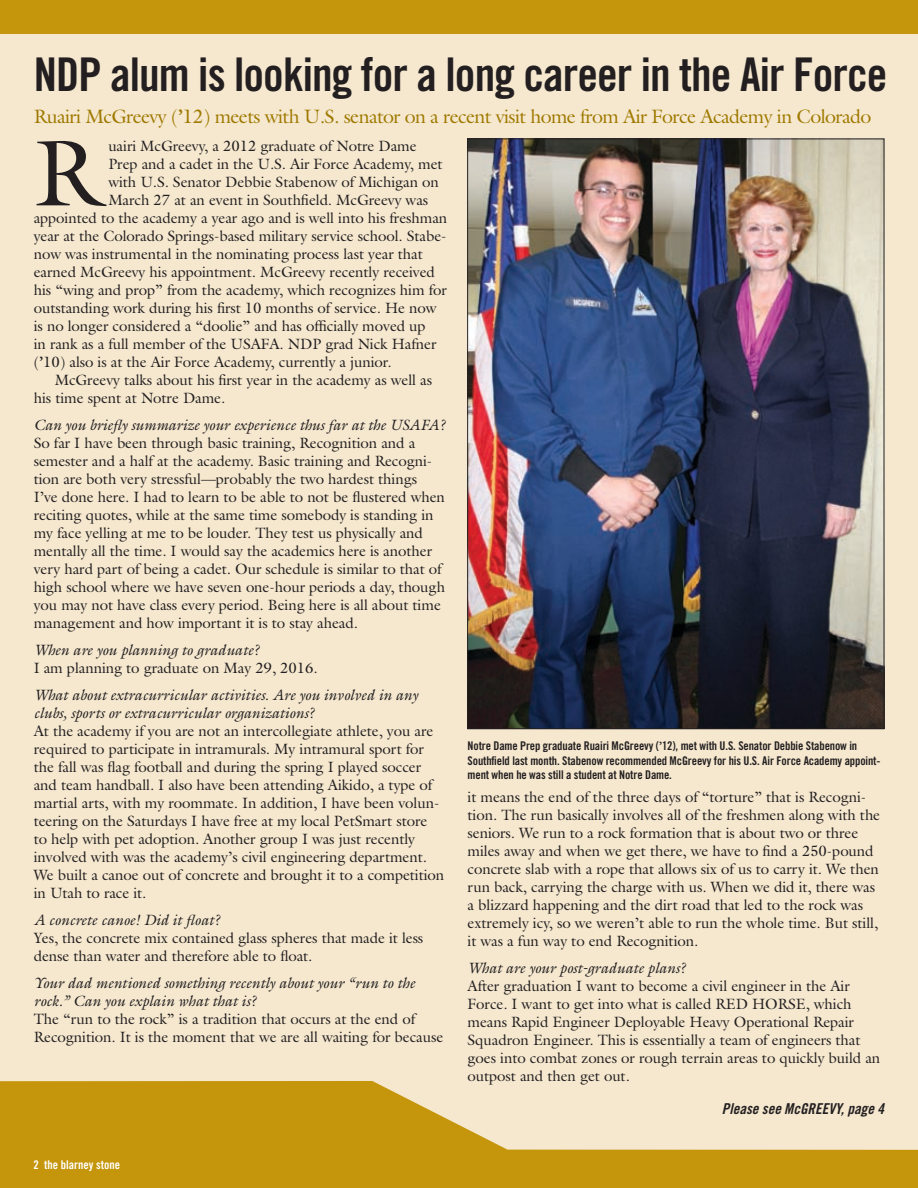
<style>
.page{position:relative;width:918px;height:1188px;background:#fff}
.page>*{position:absolute;margin:0;border:0;box-sizing:border-box;transform-origin:0 0}
.t1{font:94.35px "Galliard";color:#231f20}
.t2{font:46.5px "Trade Gothic Bold Cond Twenty";letter-spacing:-.02em;color:#231f20}
.t3{font:19.5px "Galliard";letter-spacing:-.03em;color:#9f7900}
.t4{font:15px/18px "Galliard";letter-spacing:-.005em;color:#231f20}
.t5{font:italic 15px/18px "Galliard";letter-spacing:-.005em;color:#231f20}
.t6{font:15px "Trade Gothic Bold Cond Twenty Obl";color:#231f20}
.t7{font:12px/14.4px "Trade Gothic Bold Cond Twenty";letter-spacing:-.01em;color:#231f20}
.t8{font:12px "Trade Gothic Bold Cond Twenty";color:#fff}
.s1{font-family:"Adobe Garamond Pro";font-weight:700}
</style>
<div class="page">
<div style="left:0;top:17px;width:918px;height:1156px;background:#f5e8cf"></div>
<svg style="left:0;top:1081px;width:918px;height:107px;fill:#c5960b"></svg>
<div style="left:0;top:0;width:918px;height:34px;background:#c5960b"></div>
<img style="left:469px;top:141px;width:413px;height:586px">
<h2 class="t2" style="left:34px;top:47px;width:855px">NDP alum is looking for a long career in the Air Force</h2>
<h3 class="t3" style="left:34px;top:104px;width:839px">Ruairi McGreevy (<span class="s1">’</span>12) meets with U.S. senator on a recent visit home from Air Force Academy in Colorado</h3>
<h1 class="t1" style="left:34px;top:113px;width:68px">R</h1>
<p class="t4" style="left:108px;top:137px;width:310px">uairi McGreevy, a 2012 graduate of Notre Dame</p>
<p class="t4" style="left:108px;top:155px;width:336px">Prep and a cadet in the U.S. Air Force Academy, met</p>
<p class="t4" style="left:108px;top:173px;width:332px">with U.S. Senator Debbie Stabenow of Michigan on</p>
<p class="t4" style="left:108px;top:191px;width:321px">March 27 at an event in Southfield. McGreevy was</p>
<p class="t4" style="left:34px;top:209px;width:415px">appointed to the academy a year ago and is well into his freshman</p>
<p class="t4" style="left:34px;top:227px;width:414px">year at the Colorado Springs-based military service school. Stabe-</p>
<p class="t4" style="left:34px;top:245px;width:391px">now was instrumental in the nominating process last year that</p>
<p class="t4" style="left:34px;top:263px;width:403px">earned McGreevy his appointment. McGreevy recently received</p>
<p class="t4" style="left:34px;top:281px;width:415px">his “wing and prop” from the academy, which recognizes him for</p>
<p class="t4" style="left:34px;top:299px;width:404px">outstanding work during his first 10 months of service. He now</p>
<p class="t4" style="left:34px;top:317px;width:393px">is no longer considered a “doolie” and has officially moved up</p>
<p class="t4" style="left:34px;top:335px;width:404px">in rank as a full member of the USAFA. NDP grad Nick Hafner</p>
<p class="t4" style="left:34px;top:353px;width:359px">(<span class="s1">’</span>10) also is at the Air Force Academy, currently a junior.</p>
<p class="t4" style="left:55px;top:371px;width:379px">McGreevy talks about his first year in the academy as well as</p>
<p class="t4" style="left:34px;top:389px;width:193px">his time spent at Notre Dame.</p>
<p class="t5" style="left:34px;top:416px;width:413px">Can you briefly summarize your experience thus far at the USAFA?</p>
<p class="t4" style="left:34px;top:434px;width:413px">So far I have been through basic training, Recognition and a semester and a half at the academy. Basic training and Recogni&shy;tion are both very stressful—probably the two hardest things<br>I’ve done here. I had to learn to be able to not be flustered when reciting quotes, while at the same time somebody is standing in my face yelling at me to be louder. They test us physically and mentally all the time. I would say the academics here is another very hard part of being a cadet. Our schedule is similar to that of high school where we have seven one-hour periods a day, though you may not have class every period. Being here is all about time management and how important it is to stay ahead.</p>
<p class="t5" style="left:34px;top:641px;width:227px">When are you planning to graduate?</p>
<p class="t4" style="left:34px;top:659px;width:286px">I am planning to graduate on May 29, 2016.</p>
<p class="t5" style="left:34px;top:686px;width:386px">What about extracurricular activities. Are you involved in any clubs, sports or extracurricular organizations?</p>
<p class="t4" style="left:34px;top:722px;width:412px">At the academy if you are not an intercollegiate athlete, you are required to participate in intramurals. My intramural sport for the fall was flag football and during the spring I played soccer and team handball. I also have been attending Aikido, a type of martial arts, with my roommate. In addition, I have been volun&shy;teering on the Saturdays I have free at my local PetSmart store to help with pet adoption. Another group I was just recently involved with was the academy’s civil engineering department.<br>We built a canoe out of concrete and brought it to a competition in Utah to race it.</p>
<p class="t5" style="left:34px;top:911px;width:187px">A concrete canoe! Did it float?</p>
<p class="t4" style="left:34px;top:929px;width:391px">Yes, the concrete mix contained glass spheres that made it less dense than water and therefore able to float.</p>
<p class="t5" style="left:34px;top:974px;width:383px">Your dad mentioned something recently about your “run to the rock.” Can you explain what that is?</p>
<p class="t4" style="left:34px;top:1010px;width:411px">The “run to the rock” is a tradition that occurs at the end of<br>Recognition. It is the moment that we are all waiting for because</p>
<p class="t8" style="left:34px;top:1158px;width:88px">2 the blarney stone</p>
<p class="t7" style="left:468px;top:739px;width:414px">Notre Dame Prep graduate Ruairi McGreevy (<span class="s1">’</span>12), met with U.S. Senator Debbie Stabenow in<br>Southfield last month. Stabenow recommended McGreevy for his U.S. Air Force Academy appoint&shy;ment when he was still a student at Notre Dame.</p>
<p class="t4" style="left:468px;top:788px;width:414px">it means the end of the three days of “torture” that is Recogni&shy;tion. The run basically involves all of the freshmen along with the seniors. We run to a rock formation that is about two or three miles away and when we get there, we have to find a 250-pound concrete slab with a rope that allows six of us to carry it. We then run back, carrying the charge with us. When we did it, there was a blizzard happening and the dirt road that led to the rock was extremely icy, so we weren’t able to run the whole time. But still, it was a fun way to end Recognition.</p>
<p class="t5" style="left:468px;top:959px;width:220px">What are your post-graduate plans?</p>
<p class="t4" style="left:468px;top:977px;width:414px">After graduation I want to become a civil engineer in the Air Force. I want to get into what is called RED HORSE, which means Rapid Engineer Deployable Heavy Operational Repair Squadron Engineer. This is essentially a team of engineers that goes into combat zones or rough terrain areas to quickly build an outpost and then get out.</p>
<p class="t6" style="left:722px;top:1099px;width:164px">Please see McGREEVY, page 4</p>
</div>
